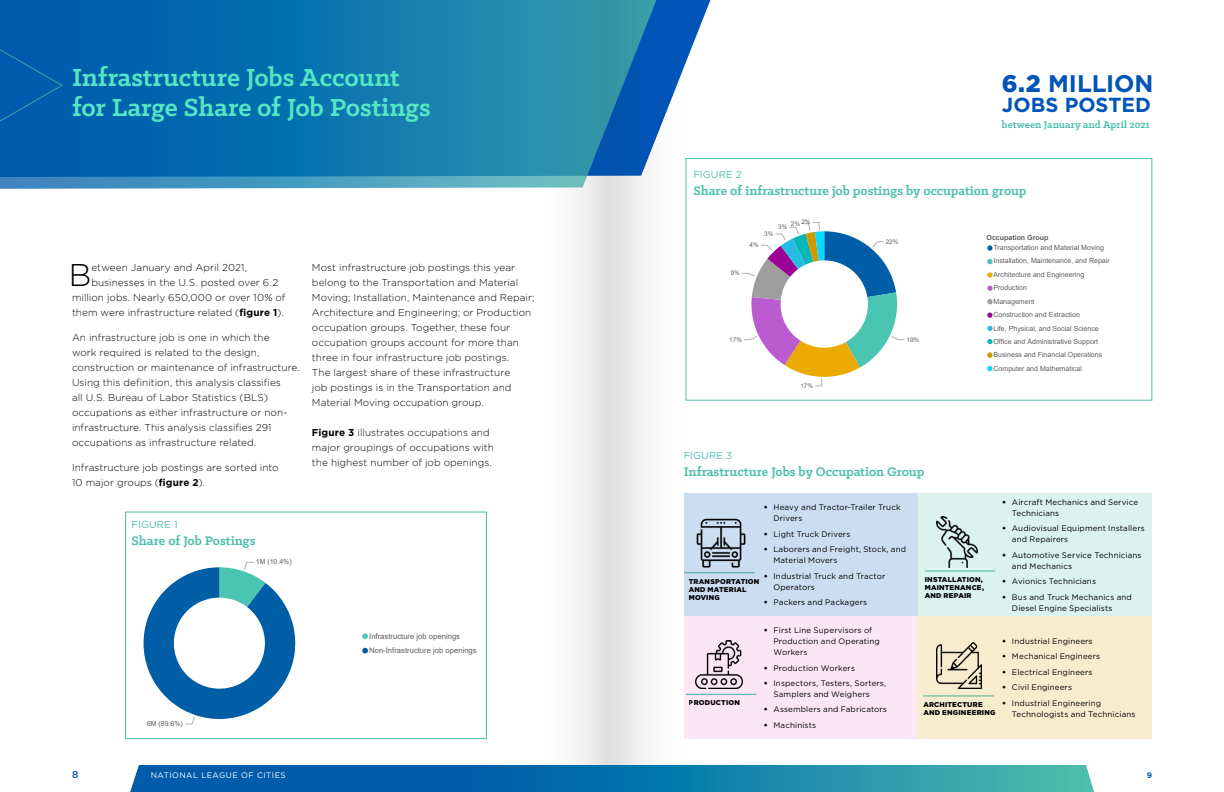
<style>
.page{position:relative;width:1224px;height:792px;background:#fff}
.page>*{position:absolute;margin:0;border:0;box-sizing:border-box;transform-origin:0 0}
.t1{font:300 31.4px "Gotham";color:#000}
.t2{font:700 28px/30px "Klinic Slab";letter-spacing:-.005em;color:#55e5c3}
.t3{font:700 24px "Gotham";color:#0055b8}
.t4{font:700 20.3px "Gotham";letter-spacing:.005em;color:#0055b8}
.t5{font:700 14px "Klinic Slab";color:#4dbfaa}
.t6{font:700 11px "Klinic Slab";letter-spacing:.005em;color:#4dbfaa}
.t7{font:300 10px/15px "Gotham";letter-spacing:.005em;color:#000}
.t8{font:10px "Gotham";letter-spacing:.015em;color:#4dbfaa}
.t9{font:500 10px "Gotham";color:#005baa}
.t10{font:8px/15.5px "Gotham";letter-spacing:.015em;color:#000}
.t11{font:8px "Gotham";letter-spacing:.06em;color:#fff}
.t12{font:700 8px "Gotham";color:#005baa}
.t13{font:7.7px/14.4px "Arial";color:#605e5c}
.t14{font:7px/13.4px "Arial";color:#605e5c}
.t15{font:900 7px/8px "Gotham";letter-spacing:.025em;color:#000}
.t16{font:6.9px "Arial";color:#605e5c}
.t17{font:6.3px "Arial";color:#605e5c}
.s1{font-weight:900}
.s2{font-weight:700}
</style>
<div class="page">
<svg style="left:63px;top:0;width:336px;height:189px;background:#086faf"></svg>
<svg style="left:0;top:0;width:63px;height:189px;background:#055fae"></svg>
<svg style="left:612px;top:0;width:213px;height:765px"></svg>
<svg style="left:399px;top:0;width:213px;height:765px"></svg>
<div style="left:684px;top:493px;width:235px;height:123px;background:#ccddf1"></div>
<div style="left:918px;top:493px;width:234px;height:123px;background:#dbf2ee"></div>
<div style="left:684px;top:616px;width:235px;height:123px;background:#fbe7f4"></div>
<div style="left:917px;top:616px;width:235px;height:123px;background:#f8eccf"></div>
<img style="left:936px;top:516px;width:42px;height:51px">
<hr style="left:925px;top:571px;width:70px;height:1px;background:#4dbfaa">
<img style="left:696px;top:518px;width:50px;height:50px">
<hr style="left:684px;top:572px;width:71px;height:1px;background:#4dbfaa">
<img style="left:695px;top:641px;width:48px;height:48px">
<hr style="left:686px;top:694px;width:70px;height:1px;background:#4dbfaa">
<img style="left:936px;top:642px;width:46px;height:46px">
<hr style="left:923px;top:696px;width:71px;height:1px;background:#4dbfaa">
<div style="left:726px;top:219px;width:392px;height:181px;background:#fff"></div>
<svg style="left:742px;top:222px;width:163px;height:164px"></svg>
<svg style="left:987px;top:245px;width:6px;height:6px"></svg>
<svg style="left:987px;top:259px;width:6px;height:5px"></svg>
<svg style="left:987px;top:272px;width:6px;height:6px"></svg>
<svg style="left:987px;top:286px;width:6px;height:5px"></svg>
<svg style="left:987px;top:299px;width:6px;height:5px"></svg>
<svg style="left:987px;top:313px;width:6px;height:5px"></svg>
<svg style="left:987px;top:326px;width:6px;height:5px"></svg>
<svg style="left:987px;top:339px;width:6px;height:5px"></svg>
<svg style="left:987px;top:352px;width:6px;height:6px"></svg>
<svg style="left:987px;top:366px;width:6px;height:5px"></svg>
<div style="left:686px;top:158px;width:466px;height:242px;border:1px solid #4dbfaa"></div>
<div style="left:125px;top:512px;width:362px;height:227px;border:1px solid #4dbfaa"></div>
<svg style="left:130px;top:765px;width:964px;height:27px;background:#157bab"></svg>
<div style="left:132px;top:548px;width:348px;height:187px;background:#fff"></div>
<svg style="left:143px;top:562px;width:152px;height:163px"></svg>
<svg style="left:362px;top:633px;width:6px;height:6px"></svg>
<svg style="left:362px;top:648px;width:6px;height:5px"></svg>
<h2 class="t2" style="left:72px;top:62px;width:360px">Infrastructure Jobs Account for Large Share of Job Postings</h2>
<h3 class="t3" style="left:1002px;top:68px;width:153px"><span class="s1">6.2</span> MILLION</h3>
<h3 class="t4" style="left:1002px;top:92px;width:151px">JOBS POSTED</h3>
<p class="t6" style="left:1002px;top:118px;width:149px">between January and April 2021</p>
<p class="t8" style="left:693px;top:168px;width:50px">FIGURE 2</p>
<h3 class="t5" style="left:693px;top:181px;width:335px">Share of infrastructure job postings by occupation group</h3>
<h1 class="t1" style="left:69px;top:255px;width:24px">B</h1>
<p class="t7" style="left:91px;top:259px;width:157px">etween January and April 2021,</p>
<p class="t7" style="left:91px;top:274px;width:188px">businesses in the U.S. posted over 6.2</p>
<p class="t7" style="left:72px;top:289px;width:215px">million jobs. Nearly 650,000 or over 10% of</p>
<p class="t7" style="left:72px;top:304px;width:213px">them were infrastructure related (<span class="s2">figure 1</span>).</p>
<p class="t7" style="left:72px;top:329px;width:229px">An infrastructure job is one in which the<br>work required is related to the design, construction or maintenance of infrastructure.<br>Using this definition, this analysis classifies<br>all U.S. Bureau of Labor Statistics (BLS) occupations as either infrastructure or non&shy;infrastructure. This analysis classifies 291 occupations as infrastructure related.</p>
<p class="t7" style="left:72px;top:459px;width:208px">Infrastructure job postings are sorted into<br>10 major groups (<span class="s2">figure 2</span>).</p>
<p class="t7" style="left:312px;top:259px;width:224px">Most infrastructure job postings this year belong to the Transportation and Material Moving; Installation, Maintenance and Repair; Architecture and Engineering; or Production occupation groups. Together, these four occupation groups account for more than three in four infrastructure job postings.<br>The largest share of these infrastructure<br>job postings is in the Transportation and Material Moving occupation group.</p>
<p class="t7" style="left:312px;top:424px;width:183px"><span class="s2">Figure 3</span> illustrates occupations and major groupings of occupations with the highest number of job openings.</p>
<p class="t8" style="left:132px;top:518px;width:48px">FIGURE 1</p>
<h3 class="t5" style="left:132px;top:532px;width:126px">Share of Job Postings</h3>
<p class="t16" style="left:256px;top:557px;width:37px">1M (10.4%)</p>
<p class="t16" style="left:147px;top:719px;width:37px">6M (89.6%)</p>
<p class="t13" style="left:369px;top:629px;width:109px">Infrastructure job openings<br>Non-Infrastructure job openings</p>
<p class="t17" style="left:731px;top:269px;width:11px">9%</p>
<p class="t17" style="left:791px;top:219px;width:21px">2% 2%</p>
<p class="t17" style="left:778px;top:223px;width:11px">3%</p>
<p class="t17" style="left:764px;top:230px;width:11px">3%</p>
<p class="t17" style="left:750px;top:241px;width:11px">4%</p>
<p class="t17" style="left:729px;top:335px;width:14px">17%</p>
<p class="t17" style="left:800px;top:381px;width:14px">17%</p>
<p class="t17" style="left:886px;top:237px;width:14px">22%</p>
<p class="t17" style="left:907px;top:335px;width:14px">19%</p>
<p class="t14" style="left:993px;top:232px;width:112px;line-height:10.6px;text-indent:-7px">Occupation Group<br>Transportation and Material Moving</p>
<p class="t14" style="left:993px;top:254px;width:118px">Installation, Maintenance, and Repair<br>Architecture and Engineering<br>Production<br>Management<br>Construction and Extraction<br>Life, Physical, and Social Science<br>Office and Administrative Support<br>Business and Financial Operations<br>Computer and Mathematical</p>
<p class="t8" style="left:684px;top:449px;width:50px">FIGURE 3</p>
<h3 class="t5" style="left:684px;top:462px;width:242px">Infrastructure Jobs by Occupation Group</h3>
<p class="t10" style="left:773px;top:502px;width:129px;line-height:11px">Heavy and Tractor-Trailer Truck<br>Drivers</p>
<p class="t10" style="left:773px;top:526px;width:134px">Light Truck Drivers<br>Laborers and Freight, Stock, and</p>
<p class="t10" style="left:773px;top:553px;width:113px">Material Movers<br>Industrial Truck and Tractor</p>
<p class="t10" style="left:773px;top:579px;width:95px">Operators<br>Packers and Packagers</p>
<p class="t15" style="left:925px;top:576px;width:61px">INSTALLATION,<br>MAINTENANCE,<br>AND REPAIR</p>
<p class="t15" style="left:689px;top:577px;width:72px">TRANSPORTATION<br>AND MATERIAL<br>MOVING</p>
<p class="t10" style="left:773px;top:625px;width:108px;line-height:11px">First Line Supervisors of<br>Production and Operating<br>Workers</p>
<p class="t10" style="left:773px;top:660px;width:114px">Production Workers<br>Inspectors, Testers, Sorters,</p>
<p class="t10" style="left:773px;top:686px;width:115px">Samplers and Weighers<br>Assemblers and Fabricators<br>Machinists</p>
<p class="t15" style="left:689px;top:699px;width:53px">PRODUCTION</p>
<p class="t15" style="left:923px;top:701px;width:74px">ARCHITECTURE<br>AND ENGINEERING</p>
<p class="t10" style="left:1012px;top:496px;width:128px;line-height:11px">Aircraft Mechanics and Service<br>Technicians</p>
<p class="t10" style="left:1012px;top:523px;width:134px;line-height:11px">Audiovisual Equipment Installers and Repairers</p>
<p class="t10" style="left:1012px;top:549px;width:131px;line-height:11px">Automotive Service Technicians and Mechanics</p>
<p class="t10" style="left:1012px;top:573px;width:121px">Avionics Technicians<br>Bus and Truck Mechanics and</p>
<p class="t10" style="left:1012px;top:600px;width:102px">Diesel Engine Specialists</p>
<p class="t10" style="left:1012px;top:633px;width:91px">Industrial Engineers<br>Mechanical Engineers<br>Electrical Engineers<br>Civil Engineers<br>Industrial Engineering</p>
<p class="t10" style="left:1012px;top:706px;width:125px">Technologists and Technicians</p>
<p class="t9" style="left:72px;top:768px;width:8px">8</p>
<p class="t11" style="left:151px;top:770px;width:136px">NATIONAL LEAGUE OF CITIES</p>
<p class="t12" style="left:1147px;top:770px;width:7px">9</p>
</div>
